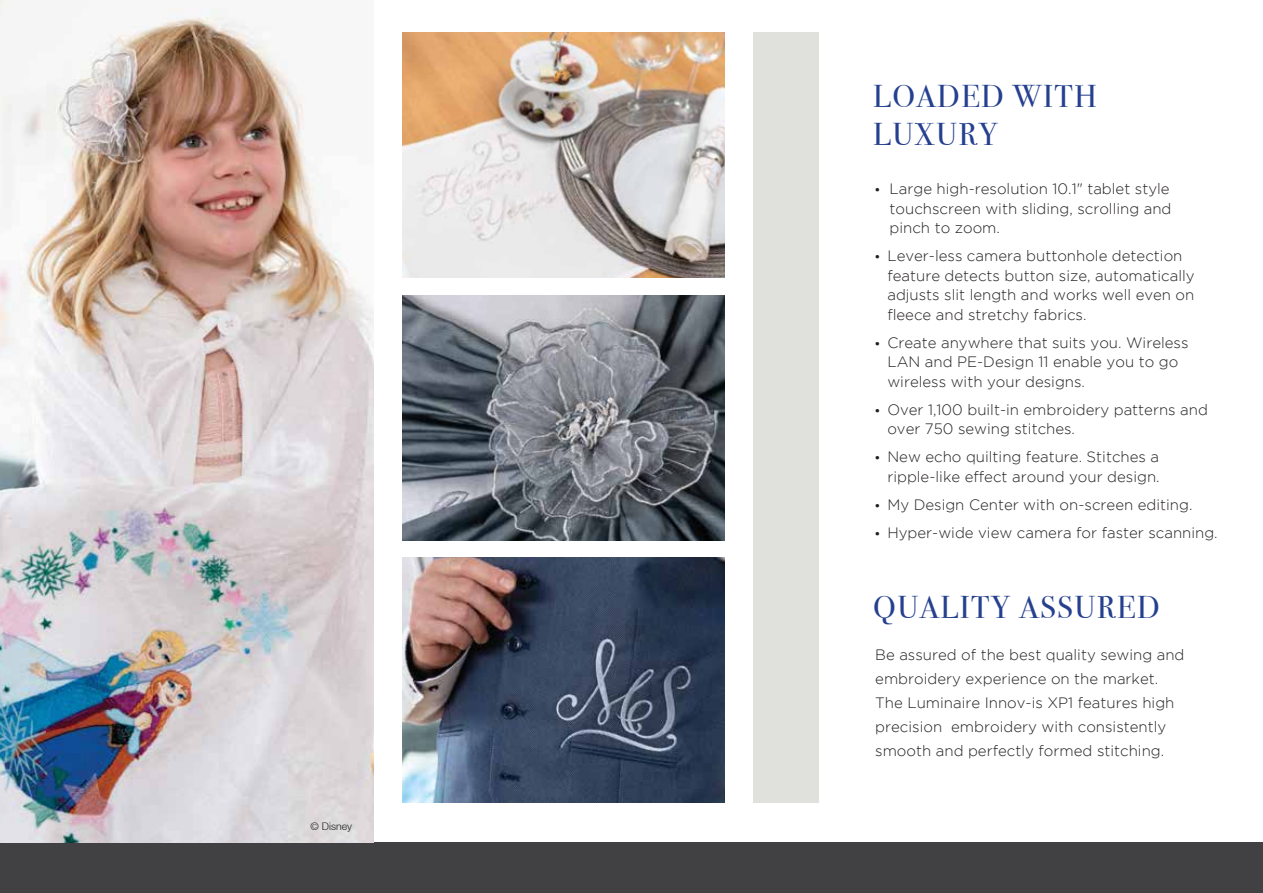
<style>
.page{position:relative;width:1263px;height:893px;background:#fff}
.page>*{position:absolute;margin:0;border:0;box-sizing:border-box;transform-origin:0 0}
.t1{font:31.5px/37.8px "Bodoni Svty Two ITCTT";letter-spacing:.05em;color:#25408f}
.t2{font:16.5px "Myriad Pro";color:#231f20}
.t3{font:300 15px/19.5px "Gotham";color:#231f20}
.t4{font:300 10.5px "Helvetica Neue";color:#231f20}
.s1{font-family:"Myriad Pro";font-weight:400;font-size:16.5px}
</style>
<div class="page">
<div style="left:0;top:842px;width:1263px;height:51px;background:#414042"></div>
<div style="left:753px;top:32px;width:65px;height:770px;background:#e0e0dd"></div>
<img style="left:402px;top:33px;width:323px;height:245px">
<img style="left:402px;top:557px;width:323px;height:245px">
<img style="left:402px;top:295px;width:323px;height:245px">
<img style="left:0;top:0;width:373px;height:842px">
<p class="t4" style="left:311px;top:820px;width:43px">© Disney</p>
<h1 class="t1" style="left:873px;top:74px;width:225px">LOADED WITH<br>LUXURY</h1>
<p class="t3" style="left:875px;top:179px;width:296px"><span class="s1">•</span> Large high-resolution 10.1" tablet style</p>
<p class="t3" style="left:889px;top:198px;width:283px">touchscreen with sliding, scrolling and pinch to zoom.</p>
<p class="t3" style="left:887px;top:246px;width:309px;text-indent:-12px"><span class="s1">•</span> Lever-less camera buttonhole detection feature detects button size, automatically adjusts slit length and works well even on fleece and stretchy fabrics.</p>
<p class="t3" style="left:887px;top:332px;width:303px;text-indent:-12px"><span class="s1">•</span> Create anywhere that suits you. Wireless<br>LAN and PE-Design 11 enable you to go wireless with your designs.</p>
<p class="t2" style="left:875px;top:399px;width:6px">•</p>
<p class="t3" style="left:887px;top:399px;width:322px">Over 1,100 built-in embroidery patterns and over 750 sewing stitches.</p>
<p class="t3" style="left:887px;top:447px;width:274px">New echo quilting feature. Stitches a ripple-like effect around your design.</p>
<p class="t3" style="left:875px;top:494px;width:319px"><span class="s1">•</span> My Design Center with on-screen editing.</p>
<p class="t3" style="left:875px;top:522px;width:344px"><span class="s1">•</span> Hyper-wide view camera for faster scanning.</p>
<p class="t2" style="left:875px;top:446px;width:6px">•</p>
<h1 class="t1" style="left:873px;top:586px;width:288px">QUALITY ASSURED</h1>
<p class="t3" style="left:875px;top:643px;width:311px;line-height:24px">Be assured of the best quality sewing and embroidery experience on the market.<br>The Luminaire Innov-is XP1 features high precision embroidery with consistently smooth and perfectly formed stitching.</p>
</div>
